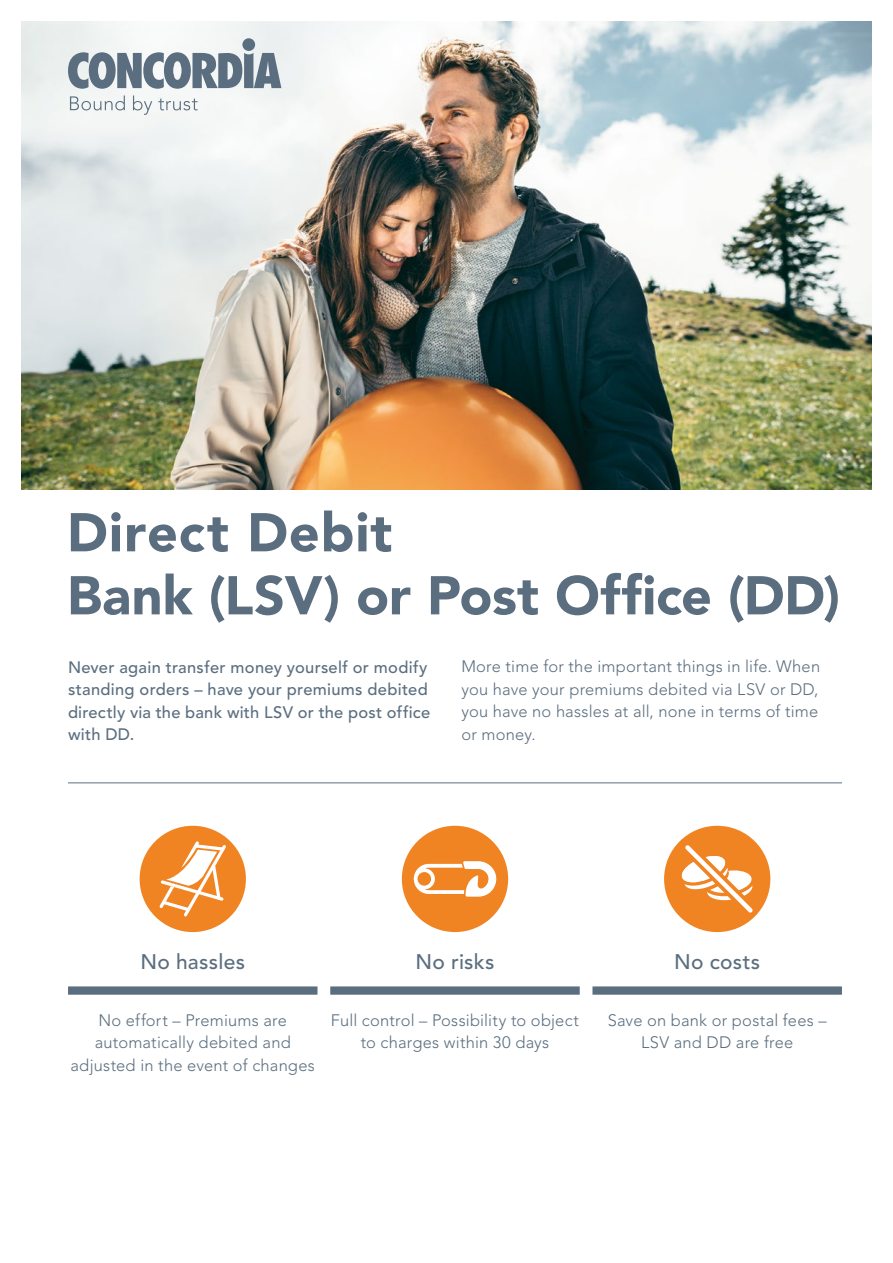
<style>
.page{position:relative;width:893px;height:1263px;background:#fff}
.page>*{position:absolute;margin:0;border:0;box-sizing:border-box;transform-origin:0 0}
.t1{font:900 54px/63px "Avenir";letter-spacing:.01em;color:#5b6e7f}
.t2{font:500 21px "Avenir";letter-spacing:.01em;color:#5b6e7f}
.t3{font:300 16.5px/22.5px "Avenir";letter-spacing:.01em;color:#5b6e7f;text-align:center}
.t4{font:500 16.5px/22.5px "Avenir";letter-spacing:.015em;color:#5b6e7f}
</style>
<div class="page">
<img style="left:21px;top:21px;width:851px;height:468px">
<hr style="left:68px;top:782px;width:774px;height:1px;background:#5b6e7f">
<svg style="left:68px;top:52px;width:213px;height:37px"></svg>
<div style="left:242px;top:38px;width:13px;height:13px;background:#5b6e7f;border-radius:50%"></div>
<svg style="left:70px;top:95px;width:55px;height:15px"></svg>
<svg style="left:133px;top:95px;width:19px;height:20px"></svg>
<svg style="left:158px;top:99px;width:40px;height:11px"></svg>
<div style="left:68px;top:986px;width:249px;height:9px;background:#5b6e7f"></div>
<div style="left:330px;top:986px;width:250px;height:9px;background:#5b6e7f"></div>
<div style="left:592px;top:986px;width:250px;height:9px;background:#5b6e7f"></div>
<div style="left:140px;top:826px;width:106px;height:106px;background:#f18422;border-radius:50%"></div>
<div style="left:402px;top:826px;width:106px;height:106px;background:#f18422;border-radius:50%"></div>
<div style="left:664px;top:826px;width:106px;height:106px;background:#f18422;border-radius:50%"></div>
<svg style="left:159px;top:841px;width:67px;height:75px"></svg>
<svg style="left:414px;top:861px;width:83px;height:36px"></svg>
<svg style="left:681px;top:845px;width:72px;height:67px"></svg>
<h1 class="t1" style="left:67px;top:501px;width:775px">Direct Debit<br>Bank (LSV) or Post Office (DD)</h1>
<p class="t4" style="left:68px;top:656px;width:364px">Never again transfer money yourself or modify standing orders – have your premiums debited directly via the bank with LSV or the post office with DD.</p>
<p class="t3" style="left:461px;top:655px;width:360px;text-align:justify">More time for the important things in life. When you have your premiums debited via LSV or DD, you have no hassles at all, none in terms of time or money.</p>
<p class="t2" style="left:141px;top:950px;width:106px">No hassles</p>
<p class="t3" style="left:71px;top:1009px;width:246px">No effort – Premiums are automatically debited and adjusted in the event of changes</p>
<p class="t2" style="left:416px;top:950px;width:80px">No risks</p>
<p class="t3" style="left:331px;top:1009px;width:250px">Full control – Possibility to object to charges within 30 days</p>
<p class="t2" style="left:674px;top:950px;width:87px">No costs</p>
<p class="t3" style="left:608px;top:1009px;width:221px">Save on bank or postal fees –<br>LSV and DD are free</p>
</div>
